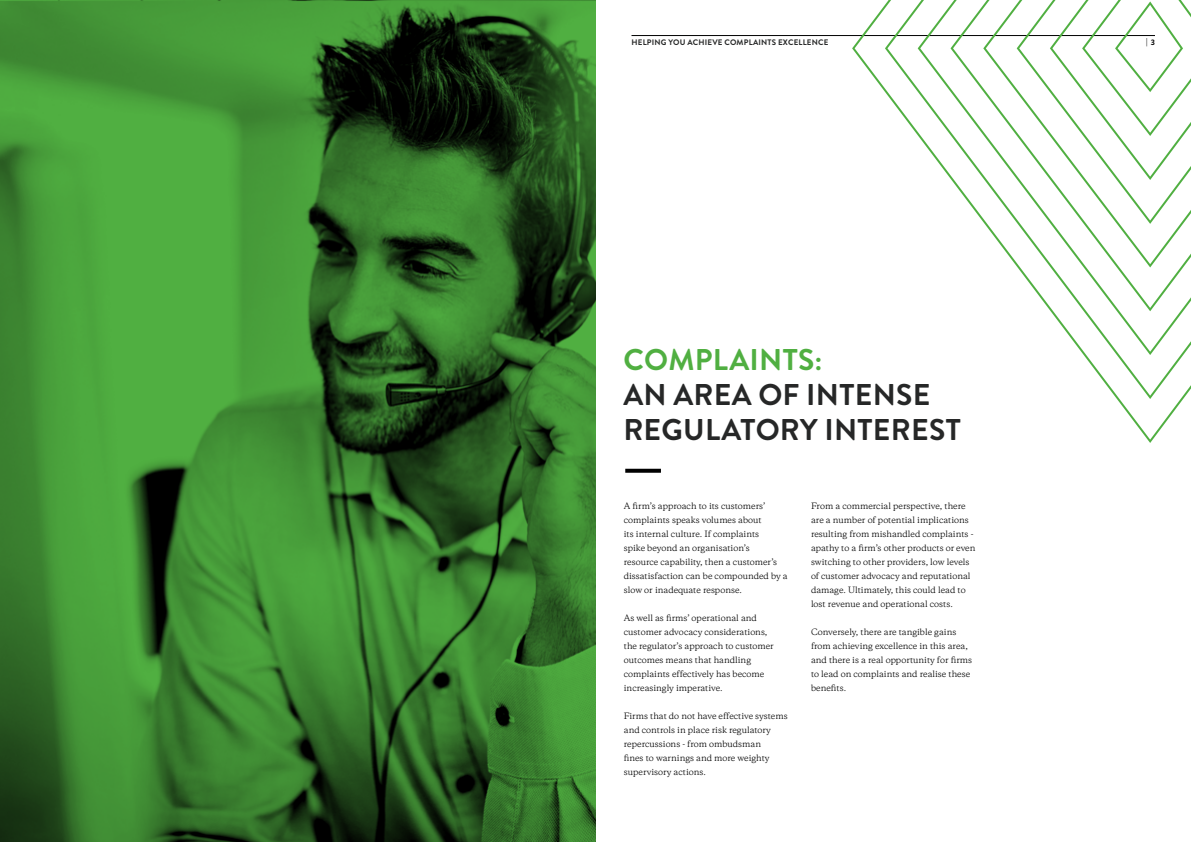
<style>
.page{position:relative;width:1191px;height:842px;background:#fff}
.page>*{position:absolute;margin:0;border:0;box-sizing:border-box;transform-origin:0 0}
.t1{font:700 30px/35px "Brandon Grotesque";letter-spacing:.01em;color:#262727}
.t2{font:700 30px "Brandon Grotesque";letter-spacing:.01em;color:#50af41}
.t3{font:8px/14px "Copernicus";color:#000}
.t4{font:700 8px "Brandon Grotesque";letter-spacing:.02em;color:#262727}
.t5{font:700 8px "Brandon Grotesque";color:#000}
</style>
<div class="page">
<hr style="left:631px;top:35px;width:524px;height:1px;background:#000">
<svg style="left:625px;top:469px;width:36px;height:4px"></svg>
<svg style="left:852px;top:5px;width:331px;height:438px"></svg>
<svg style="left:885px;top:0;width:306px;height:399px"></svg>
<svg style="left:917px;top:0;width:274px;height:355px"></svg>
<svg style="left:950px;top:0;width:241px;height:311px"></svg>
<svg style="left:983px;top:0;width:208px;height:267px"></svg>
<svg style="left:1016px;top:0;width:175px;height:224px"></svg>
<img style="left:0;top:0;width:595px;height:842px">
<p class="t4" style="left:631px;top:37px;width:198px">HELPING YOU ACHIEVE COMPLAINTS EXCELLENCE</p>
<p class="t5" style="left:1146px;top:37px;width:10px">| 3</p>
<h1 class="t2" style="left:623px;top:338px;width:201px">COMPLAINTS:</h1>
<h1 class="t1" style="left:623px;top:377px;width:339px">AN AREA OF INTENSE<br>REGULATORY INTEREST</h1>
<p class="t3" style="left:624px;top:499px;width:165px">A firm’s approach to its customers’ complaints speaks volumes about<br>its internal culture. If complaints<br>spike beyond an organisation’s<br>resource capability, then a customer’s dissatisfaction can be compounded by a slow or inadequate response.</p>
<p class="t3" style="left:624px;top:611px;width:151px">As well as firms’ operational and customer advocacy considerations, the regulator’s approach to customer outcomes means that handling complaints effectively has become increasingly imperative.</p>
<p class="t3" style="left:624px;top:709px;width:165px">Firms that do not have effective systems and controls in place risk regulatory repercussions - from ombudsman<br>fines to warnings and more weighty supervisory actions.</p>
<p class="t3" style="left:811px;top:499px;width:166px">From a commercial perspective, there are a number of potential implications resulting from mishandled complaints - apathy to a firm’s other products or even switching to other providers, low levels of customer advocacy and reputational damage. Ultimately, this could lead to lost revenue and operational costs.</p>
<p class="t3" style="left:811px;top:625px;width:163px">Conversely, there are tangible gains from achieving excellence in this area, and there is a real opportunity for firms to lead on complaints and realise these benefits.</p>
</div>
